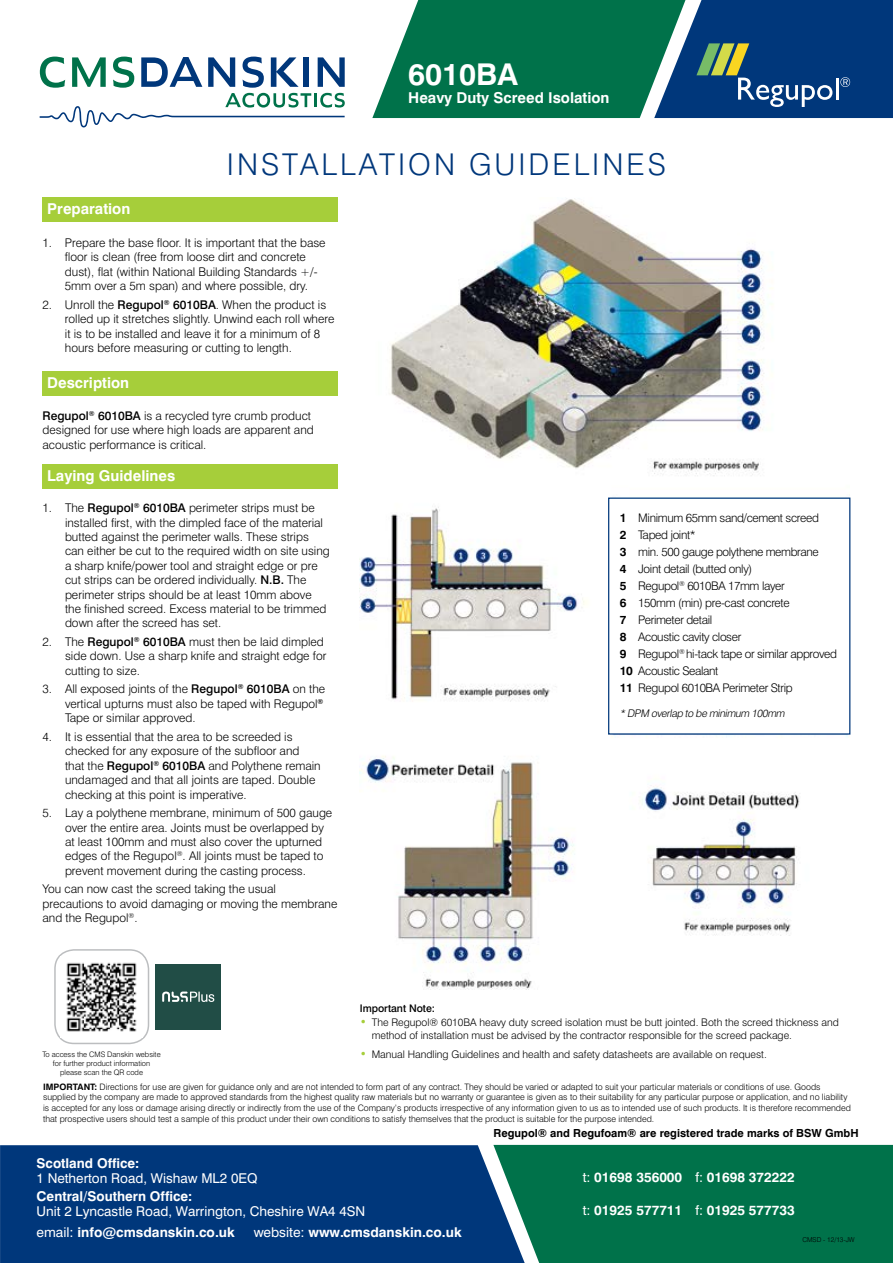
<style>
.page{position:relative;width:893px;height:1263px;background:#fff}
.page>*{position:absolute;margin:0;border:0;box-sizing:border-box;transform-origin:0 0}
.t1{font:300 30px "Swiss 721 BT";letter-spacing:.1em;color:#00377b}
.t2{font:700 30px "Swiss 721 BT";color:#fff}
.t3{font:700 15px "Swiss 721 BT";color:#fff}
.t4{font:700 13.5px "Swiss 721 BT";color:#fff}
.t5{font:13.5px/21px "Swiss 721 BT";color:#fff}
.t6{font:300 12px/14.4px "Swiss 721 BT";color:#000}
.t7{font:300 11.85px/17px "Swiss 721 BT";letter-spacing:-.03em;color:#000}
.t8{font:700 11.1px "Swiss 721 BT";color:#000}
.t9{font:300 10.5px/12.6px "Swiss 721 BT";color:#000}
.t10{font:italic 300 10.5px "Swiss 721 BT";color:#000}
.t11{font:500 10.5px "Swiss 721 BT";color:#000}
.t12{font:300 8.85px/10.6px "Swiss 721 BT";color:#000}
.t13{font:300 7.5px/9.1px "Swiss 721 BT";color:#000;text-align:center}
.t14{font:300 6.75px "Swiss 721 BT";color:#000}
.s1{font-weight:500}
.s2{font-weight:700}
.s3{font-size:12px;color:#a6ce3a}
.s4{font-weight:400}
</style>
<div class="page">
<svg style="left:40px;top:57px;width:305px;height:70px"></svg>
<svg style="left:372px;top:0;width:521px;height:118px;background:#1a696c"></svg>
<div style="left:43px;top:198px;width:295px;height:24px;background:#a6ce3a"></div>
<div style="left:43px;top:372px;width:295px;height:24px;background:#a6ce3a"></div>
<div style="left:0;top:1145px;width:493px;height:118px;background:#00377b"></div>
<div style="left:493px;top:1145px;width:400px;height:118px;background:#00724a"></div>
<div style="left:54px;top:949px;width:95px;height:95px;border:2px solid #bcbec0;border-radius:19px"></div>
<img style="left:61px;top:962px;width:81px;height:76px">
<div style="left:43px;top:464px;width:295px;height:24px;background:#a6ce3a"></div>
<img style="left:359px;top:198px;width:489px;height:792px">
<div style="left:608px;top:497px;width:242px;height:238px;background:#fff;border:1px solid #00377b"></div>
<div style="left:156px;top:964px;width:65px;height:65px;background:#214d46"></div>
<svg style="left:162px;top:991px;width:52px;height:11px"></svg>
<h1 class="t2" style="left:408px;top:56px;width:111px">6010BA</h1>
<p class="t3" style="left:408px;top:89px;width:203px">Heavy Duty Screed Isolation</p>
<p class="t3" style="left:47px;top:200px;width:85px">Preparation</p>
<h1 class="t1" style="left:227px;top:146px;width:440px">INSTALLATION GUIDELINES</h1>
<p class="t6" style="left:65px;top:235px;width:262px;text-indent:-22px">1. Prepare the base floor. It is important that the base floor is clean (free from loose dirt and concrete dust), flat (within National Building Standards +/- 5mm over a 5m span) and where possible, dry.</p>
<p class="t6" style="left:65px;top:297px;width:271px;text-indent:-23px">2. Unroll the <span class="s1">Regupol</span><sup>®</sup> <span class="s1">6010BA</span>. When the product is rolled up it stretches slightly. Unwind each roll where it is to be installed and leave it for a minimum of 8 hours before measuring or cutting to length.</p>
<p class="t3" style="left:47px;top:374px;width:83px">Description</p>
<p class="t6" style="left:43px;top:408px;width:273px"><span class="s1">Regupol</span><sup>®</sup> <span class="s1">6010BA</span> is a recycled tyre crumb product designed for use where high loads are apparent and acoustic performance is critical.</p>
<p class="t3" style="left:47px;top:466px;width:129px">Laying Guidelines</p>
<p class="t6" style="left:65px;top:501px;width:266px;text-indent:-22px">1. The <span class="s1">Regupol</span><sup>®</sup> <span class="s1">6010BA</span> perimeter strips must be installed first, with the dimpled face of the material butted against the perimeter walls. These strips can either be cut to the required width on site using a sharp knife/power tool and straight edge or pre cut strips can be ordered individually. <span class="s1">N.B.</span> The perimeter strips should be at least 10mm above the finished screed. Excess material to be trimmed down after the screed has set.</p>
<p class="t6" style="left:65px;top:634px;width:263px;text-indent:-22px">2. The <span class="s1">Regupol</span><sup>®</sup> <span class="s1">6010BA</span> must then be laid dimpled side down. Use a sharp knife and straight edge for cutting to size.</p>
<p class="t6" style="left:65px;top:682px;width:262px;text-indent:-23px">3. All exposed joints of the <span class="s1">Regupol</span><sup>®</sup> <span class="s1">6010BA</span> on the vertical upturns must also be taped with Regupol<sup>®<br></sup>Tape or similar approved.</p>
<p class="t6" style="left:65px;top:729px;width:257px;text-indent:-22px">4. It is essential that the area to be screeded is checked for any exposure of the subfloor and that the <span class="s1">Regupol</span><sup>®</sup> <span class="s1">6010BA</span> and Polythene remain undamaged and that all joints are taped. Double checking at this point is imperative.</p>
<p class="t6" style="left:65px;top:806px;width:269px;text-indent:-22px">5. Lay a polythene membrane, minimum of 500 gauge over the entire area. Joints must be overlapped by at least 100mm and must also cover the upturned edges of the Regupol<sup>®</sup>. All joints must be taped to prevent movement during the casting process.</p>
<p class="t6" style="left:43px;top:882px;width:296px">You can now cast the screed taking the usual precautions to avoid damaging or moving the membrane and the Regupol<sup>®</sup>.</p>
<p class="t7" style="left:620px;top:509px;width:219px"><span class="s2">1</span> Minimum 65mm sand/cement screed<br><span class="s2">2</span> Taped joint*<br><span class="s2">3</span> min. 500 gauge polythene membrane<br><span class="s2">4</span> Joint detail (butted only)<br><span class="s2">5</span> Regupol<sup>®</sup> 6010BA 17mm layer<br><span class="s2">6</span> 150mm (min) pre-cast concrete<br><span class="s2">7</span> Perimeter detail<br><span class="s2">8</span> Acoustic cavity closer<br><span class="s2">9</span> Regupol<sup>®</sup> hi-tack tape or similar approved<br><span class="s2">10</span> Acoustic Sealant<br><span class="s2">11</span> Regupol 6010BA Perimeter Strip</p>
<p class="t10" style="left:620px;top:707px;width:169px">* DPM overlap to be minimum 100mm</p>
<p class="t11" style="left:360px;top:1002px;width:77px">Important Note:</p>
<p class="t9" style="left:372px;top:1016px;width:469px;text-indent:-12px"><span class="s3">•</span> The Regupol® 6010BA heavy duty screed isolation must be butt jointed. Both the screed thickness and method of installation must be advised by the contractor responsible for the screed package.</p>
<p class="t9" style="left:360px;top:1047px;width:409px"><span class="s3">•</span> Manual Handling Guidelines and health and safety datasheets are available on request.</p>
<p class="t12" style="left:43px;top:1081px;width:809px"><span class="s2">IMPORTANT:</span> Directions for use are given for guidance only and are not intended to form part of any contract. They should be varied or adapted to suit your particular materials or conditions of use. Goods supplied by the company are made to approved standards from the highest quality raw materials but no warranty or guarantee is given as to their suitability for any particular purpose or application, and no liability is accepted for any loss or damage arising directly or indirectly from the use of the Company’s products irrespective of any information given to us as to intended use of such products. It is therefore recommended that prospective users should test a sample of this product under their own conditions to satisfy themselves that the product is suitable for the purpose intended.</p>
<p class="t13" style="left:43px;top:1049px;width:120px">To access the CMS Danskin website for further product information please scan the QR code</p>
<p class="t4" style="left:37px;top:1154px;width:104px">Scotland Office:</p>
<p class="t5" style="left:37px;top:1167px;width:222px">1 Netherton Road, Wishaw ML2 0EQ</p>
<p class="t4" style="left:37px;top:1187px;width:157px">Central/Southern Office:</p>
<p class="t5" style="left:37px;top:1200px;width:330px">Unit 2 Lyncastle Road, Warrington, Cheshire WA4 4SN email: <span class="s2">info@cmsdanskin.co.uk</span></p>
<p class="t4" style="left:254px;top:1223px;width:210px"><span class="s4">website:</span> www.cmsdanskin.co.uk</p>
<p class="t8" style="left:493px;top:1127px;width:367px">Regupol® and Regufoam® are registered trade marks of BSW GmbH</p>
<p class="t4" style="left:583px;top:1169px;width:214px"><span class="s4">t:</span> 01698 356000 <span class="s4">f:</span> 01698 372222</p>
<p class="t4" style="left:583px;top:1202px;width:214px"><span class="s4">t:</span> 01925 577711 <span class="s4">f:</span> 01925 577733</p>
<p class="t14" style="left:802px;top:1235px;width:54px">CMSD - 12/13-JW</p>
</div>
